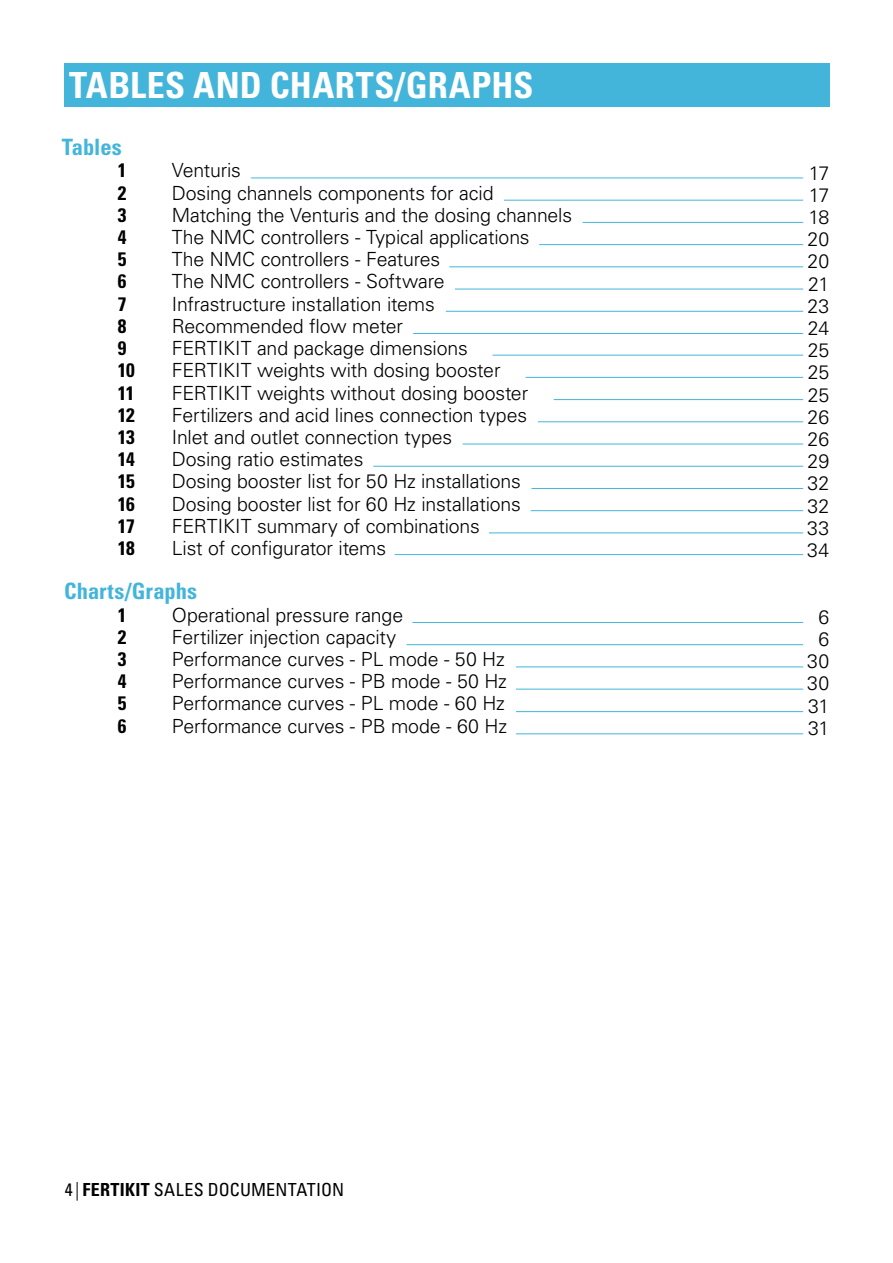
<style>
.page{position:relative;width:893px;height:1263px;background:#fff}
.page>*{position:absolute;margin:0;border:0;box-sizing:border-box;transform-origin:0 0}
.t1{font:700 condensed 36px "Univers LT Std";letter-spacing:.015em;color:#fff}
.t2{font:700 condensed 22.5px "Univers LT Std";color:#43b5db}
.t3{font:300 19.5px/22.2px "Univers LT Std";letter-spacing:-.01em;color:#000;text-align:justify}
.t4{font:700 condensed 19.5px "Univers LT Std";letter-spacing:-.015em;color:#000}
.t5{font:condensed 18px "Univers LT Std";letter-spacing:.01em;color:#000}
.s1{font-weight:700}
</style>
<div class="page">
<svg style="left:77px;top:1182px;width:1px;height:19px"></svg>
<div style="left:64px;top:64px;width:765px;height:43px;background:#43b5db"></div>
<hr style="left:251px;top:178px;width:552px;height:1px;background:#43b5db">
<hr style="left:504px;top:200px;width:299px;height:1px;background:#43b5db">
<hr style="left:583px;top:222px;width:220px;height:1px;background:#43b5db">
<hr style="left:539px;top:244px;width:264px;height:1px;background:#43b5db">
<hr style="left:449px;top:266px;width:354px;height:1px;background:#43b5db">
<hr style="left:455px;top:289px;width:348px;height:1px;background:#43b5db">
<hr style="left:446px;top:311px;width:357px;height:1px;background:#43b5db">
<hr style="left:413px;top:333px;width:390px;height:1px;background:#43b5db">
<hr style="left:493px;top:355px;width:310px;height:1px;background:#43b5db">
<hr style="left:526px;top:377px;width:277px;height:1px;background:#43b5db">
<hr style="left:554px;top:399px;width:249px;height:1px;background:#43b5db">
<hr style="left:538px;top:421px;width:265px;height:1px;background:#43b5db">
<hr style="left:463px;top:444px;width:340px;height:1px;background:#43b5db">
<hr style="left:373px;top:466px;width:430px;height:1px;background:#43b5db">
<hr style="left:531px;top:488px;width:272px;height:1px;background:#43b5db">
<hr style="left:531px;top:510px;width:272px;height:1px;background:#43b5db">
<hr style="left:489px;top:532px;width:314px;height:1px;background:#43b5db">
<hr style="left:412px;top:622px;width:391px;height:1px;background:#43b5db">
<hr style="left:406px;top:644px;width:397px;height:1px;background:#43b5db">
<hr style="left:516px;top:666px;width:287px;height:1px;background:#43b5db">
<hr style="left:516px;top:689px;width:287px;height:1px;background:#43b5db">
<hr style="left:395px;top:554px;width:408px;height:1px;background:#43b5db">
<hr style="left:516px;top:711px;width:287px;height:1px;background:#43b5db">
<hr style="left:516px;top:733px;width:287px;height:1px;background:#43b5db">
<h1 class="t1" style="left:69px;top:63px;width:466px">TABLES AND CHARTS/GRAPHS</h1>
<p class="t2" style="left:62px;top:133px;width:61px">Tables</p>
<p class="t4" style="left:118px;top:159px;width:10px">1</p>
<p class="t3" style="left:172px;top:159px;width:71px">Venturis</p>
<p class="t4" style="left:118px;top:181px;width:10px">2</p>
<p class="t3" style="left:172px;top:182px;width:323px">Dosing channels components for acid</p>
<p class="t4" style="left:118px;top:203px;width:10px">3</p>
<p class="t3" style="left:172px;top:204px;width:402px">Matching the Venturis and the dosing channels</p>
<p class="t4" style="left:118px;top:225px;width:10px">4</p>
<p class="t3" style="left:172px;top:226px;width:359px">The NMC controllers - Typical applications</p>
<p class="t4" style="left:118px;top:247px;width:10px">5</p>
<p class="t3" style="left:172px;top:248px;width:270px">The NMC controllers - Features</p>
<p class="t4" style="left:118px;top:270px;width:10px">6</p>
<p class="t3" style="left:172px;top:270px;width:274px">The NMC controllers - Software</p>
<p class="t4" style="left:118px;top:292px;width:10px">7</p>
<p class="t3" style="left:172px;top:293px;width:264px">Infrastructure installation items</p>
<p class="t4" style="left:118px;top:314px;width:10px">8</p>
<p class="t3" style="left:172px;top:315px;width:233px">Recommended flow meter</p>
<p class="t4" style="left:118px;top:336px;width:10px">9</p>
<p class="t3" style="left:172px;top:337px;width:298px">FERTIKIT and package dimensions</p>
<p class="t4" style="left:118px;top:358px;width:19px">10</p>
<p class="t3" style="left:172px;top:359px;width:330px">FERTIKIT weights with dosing booster</p>
<p class="t4" style="left:118px;top:381px;width:18px">11</p>
<p class="t3" style="left:172px;top:381px;width:358px">FERTIKIT weights without dosing booster</p>
<p class="t4" style="left:118px;top:403px;width:19px">12</p>
<p class="t3" style="left:172px;top:404px;width:357px">Fertilizers and acid lines connection types</p>
<p class="t4" style="left:118px;top:425px;width:19px">13</p>
<p class="t3" style="left:172px;top:426px;width:282px">Inlet and outlet connection types</p>
<p class="t4" style="left:118px;top:447px;width:18px">14</p>
<p class="t3" style="left:172px;top:448px;width:193px">Dosing ratio estimates</p>
<p class="t4" style="left:118px;top:469px;width:19px">15</p>
<p class="t3" style="left:172px;top:470px;width:351px">Dosing booster list for 50 Hz installations</p>
<p class="t4" style="left:118px;top:492px;width:19px">16</p>
<p class="t3" style="left:172px;top:492px;width:351px">Dosing booster list for 60 Hz installations</p>
<p class="t4" style="left:118px;top:514px;width:18px">17</p>
<p class="t3" style="left:172px;top:515px;width:310px">FERTIKIT summary of combinations</p>
<p class="t4" style="left:118px;top:536px;width:19px">18</p>
<p class="t3" style="left:172px;top:537px;width:216px">List of configurator items</p>
<p class="t2" style="left:64px;top:577px;width:134px">Charts/Graphs</p>
<p class="t4" style="left:118px;top:603px;width:10px">1</p>
<p class="t3" style="left:172px;top:603px;width:233px">Operational pressure range</p>
<p class="t4" style="left:118px;top:625px;width:10px">2</p>
<p class="t3" style="left:172px;top:626px;width:226px">Fertilizer injection capacity</p>
<p class="t4" style="left:118px;top:647px;width:10px">3</p>
<p class="t3" style="left:172px;top:648px;width:334px">Performance curves - PL mode - 50 Hz</p>
<p class="t4" style="left:118px;top:669px;width:10px">4</p>
<p class="t3" style="left:172px;top:670px;width:337px">Performance curves - PB mode - 50 Hz</p>
<p class="t4" style="left:118px;top:691px;width:10px">5</p>
<p class="t3" style="left:172px;top:692px;width:335px">Performance curves - PL mode - 60 Hz</p>
<p class="t4" style="left:118px;top:714px;width:10px">6</p>
<p class="t3" style="left:172px;top:714px;width:337px">Performance curves - PB mode - 60 Hz</p>
<p class="t5" style="left:65px;top:1178px;width:281px">4 <span class="s1">FERTIKIT</span> SALES DOCUMENTATION</p>
<p class="t3" style="left:807px;top:162px;width:24px">17<br>17<br>18<br>20<br>20<br>21<br>23<br>24<br>25<br>25<br>25<br>26<br>26<br>29<br>32<br>32<br>33<br>34</p>
<p class="t3" style="left:807px;top:606px;width:23px;text-align:center">6<br>6<br>30<br>30<br>31<br>31</p>
</div>
